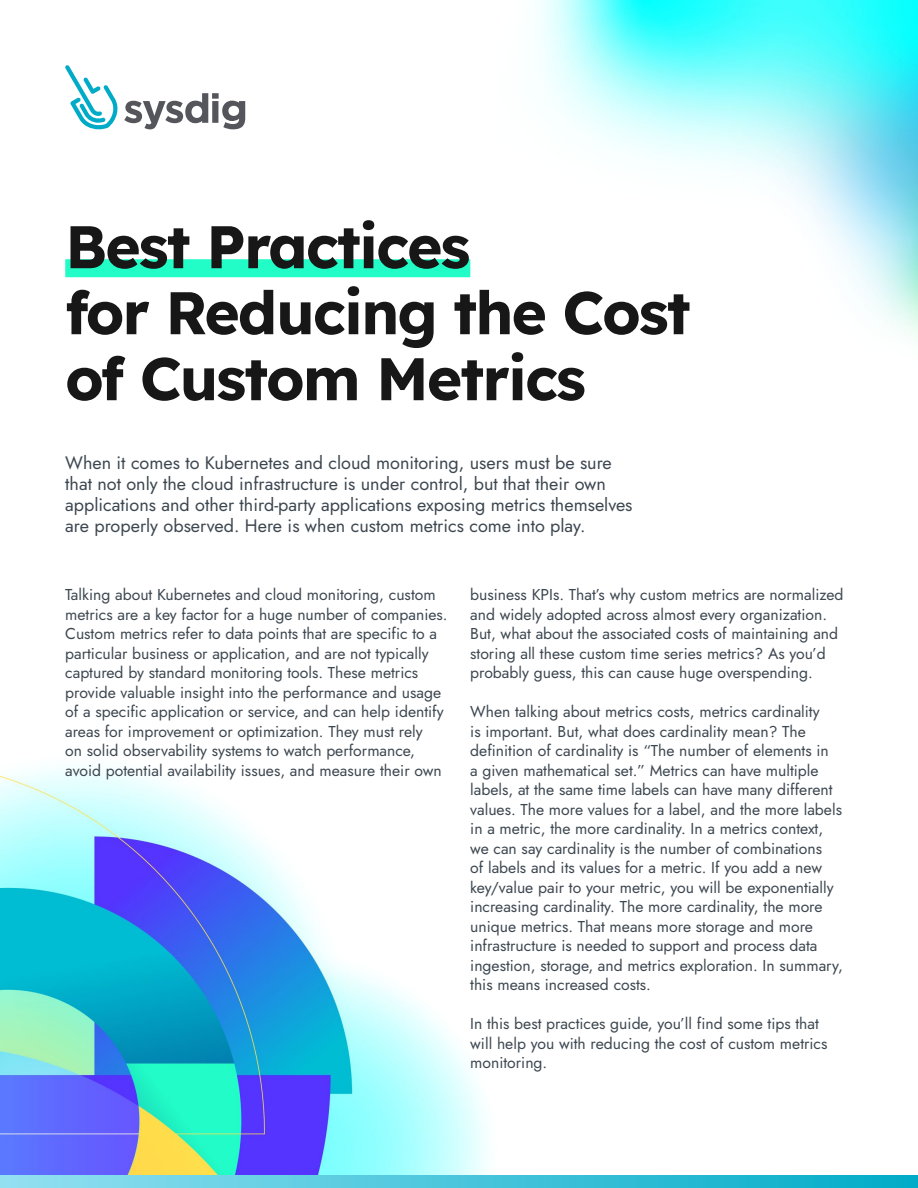
<style>
.page{position:relative;width:918px;height:1188px;background:#fff}
.page>*{position:absolute;margin:0;border:0;box-sizing:border-box;transform-origin:0 0}
.t1{font:700 60px/66px "Lexend Deca";letter-spacing:-.03em;color:#171717}
.t2{font:18px/21px "Jost";color:#3d4750}
.t3{font:15.75px/19.5px "Jost";color:#3d4750}
</style>
<div class="page">
<img style="left:540px;top:0;width:378px;height:339px">
<img style="left:0;top:768px;width:487px;height:407px">
<div style="left:65px;top:259px;width:405px;height:18px;background:#22fdc8"></div>
<svg style="left:65px;top:65px;width:180px;height:64px"></svg>
<svg style="left:0;top:1175px;width:918px;height:13px"></svg>
<h1 class="t1" style="left:65px;top:210px;width:627px">Best Practices<br>for Reducing the Cost of Custom Metrics</h1>
<p class="t2" style="left:65px;top:453px;width:569px">When it comes to Kubernetes and cloud monitoring, users must be sure that not only the cloud infrastructure is under control, but that their own applications and other third-party applications exposing metrics themselves are properly observed. Here is when custom metrics come into play.</p>
<p class="t3" style="left:65px;top:585px;width:384px">Talking about Kubernetes and cloud monitoring, custom metrics are a key factor for a huge number of companies.<br>Custom metrics refer to data points that are specific to a particular business or application, and are not typically captured by standard monitoring tools. These metrics provide valuable insight into the performance and usage of a specific application or service, and can help identify areas for improvement or optimization. They must rely<br>on solid observability systems to watch performance, avoid potential availability issues, and measure their own</p>
<p class="t3" style="left:470px;top:585px;width:375px">business KPIs. That’s why custom metrics are normalized and widely adopted across almost every organization.<br>But, what about the associated costs of maintaining and storing all these custom time series metrics? As you’d probably guess, this can cause huge overspending.</p>
<p class="t3" style="left:470px;top:702px;width:374px">When talking about metrics costs, metrics cardinality<br>is important. But, what does cardinality mean? The definition of cardinality is “The number of elements in<br>a given mathematical set.” Metrics can have multiple labels, at the same time labels can have many different values. The more values for a label, and the more labels in a metric, the more cardinality. In a metrics context, we can say cardinality is the number of combinations<br>of labels and its values for a metric. If you add a new key/value pair to your metric, you will be exponentially increasing cardinality. The more cardinality, the more unique metrics. That means more storage and more infrastructure is needed to support and process data ingestion, storage, and metrics exploration. In summary, this means increased costs.</p>
<p class="t3" style="left:470px;top:1014px;width:359px">In this best practices guide, you’ll find some tips that will help you with reducing the cost of custom metrics monitoring.</p>
</div>
